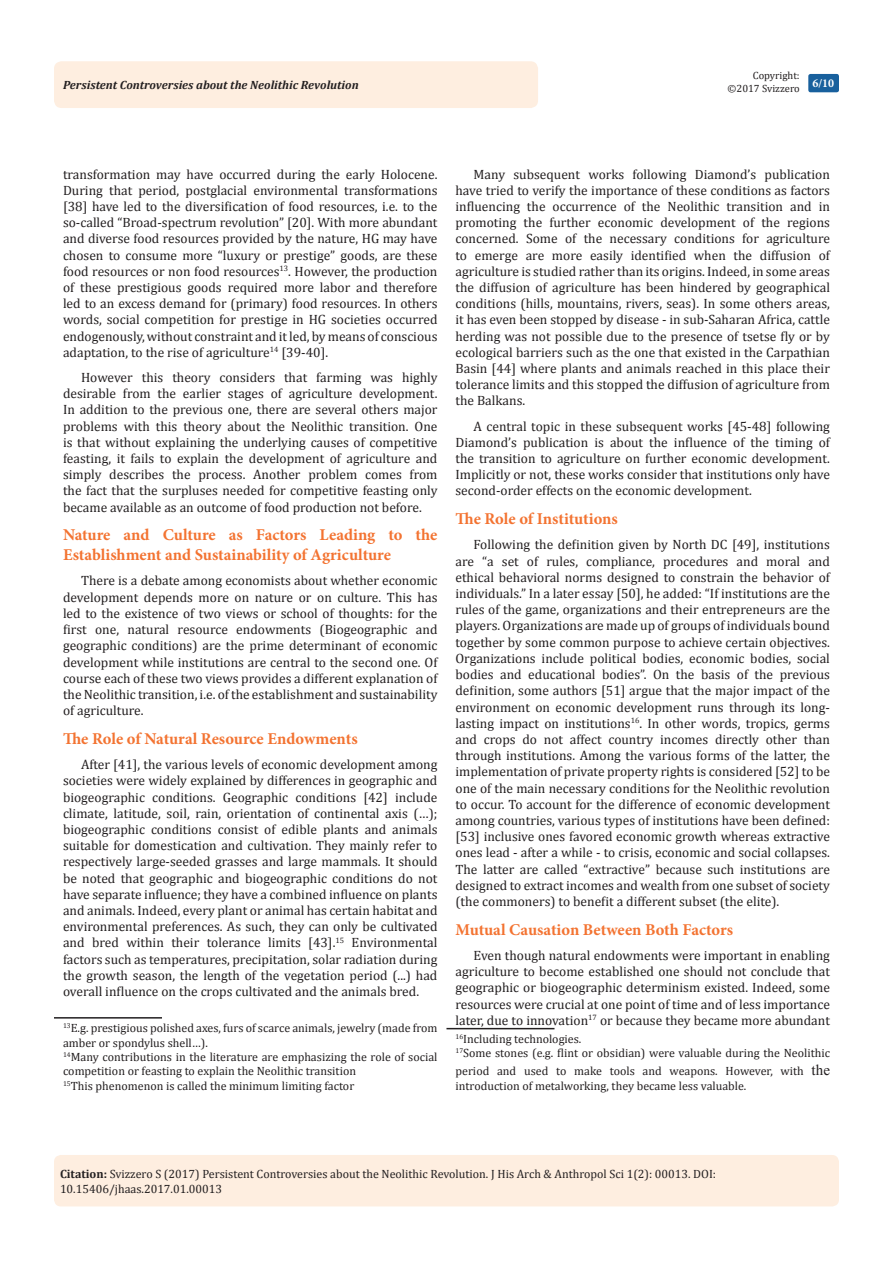
<style>
.page{position:relative;width:893px;height:1263px;background:#fff}
.page>*{position:absolute;margin:0;border:0;box-sizing:border-box;transform-origin:0 0}
.List_Paragraph{font:700 16.5px/19.8px "Minion Pro";letter-spacing:-.005em;color:#f37331}
.t1{font:13.5px/16.2px "Cambria";color:#231f20;text-align:justify}
.t2{font:12px/14.4px "Cambria";color:#231f20}
.t3{font:italic 700 12px "Cambria";color:#231f20}
.t4{font:700 12px "Minion Pro";color:#fff}
.t5{font:10.5px/12.6px "Cambria";color:#231f20;text-align:right}
.s1{font-family:"Times New Roman";font-size:15px}
.s2{font-weight:700}
</style>
<div class="page">
<div style="left:54px;top:1155px;width:785px;height:51px;background:#feeee0;border-radius:7px"></div>
<div style="left:54px;top:61px;width:484px;height:47px;background:#feeee0;border-radius:8px"></div>
<div style="left:808px;top:74px;width:31px;height:18px;background:#18609d;border-radius:2px"></div>
<hr style="left:54px;top:1017px;width:108px;height:1px;background:#231f20">
<hr style="left:446px;top:1028px;width:108px;height:1px;background:#231f20">
<p class="t5" style="left:728px;top:69px;width:74px">Copyright: ©2017 Svizzero</p>
<p class="t3" style="left:63px;top:77px;width:297px">Persistent Controversies about the Neolithic Revolution</p>
<p class="t4" style="left:812px;top:75px;width:23px">6/10</p>
<p class="t1" style="left:63px;top:166px;width:376px">transformation may have occurred during the early Holocene.<br>During that period, postglacial environmental transformations [38] have led to the diversification of food resources, i.e. to the so-called “Broad-spectrum revolution” [20]. With more abundant and diverse food resources provided by the nature, HG may have chosen to consume more “luxury or prestige” goods, are these food resources or non food resources<sup>13</sup>. However, the production of these prestigious goods required more labor and therefore led to an excess demand for (primary) food resources. In others words, social competition for prestige in HG societies occurred endogenously, without constraint and it led, by means of conscious adaptation, to the rise of agriculture<sup>14</sup> [39-40].</p>
<p class="t1" style="left:63px;top:369px;width:376px;text-indent:18px">However this theory considers that farming was highly desirable from the earlier stages of agriculture development.<br>In addition to the previous one, there are several others major problems with this theory about the Neolithic transition. One is that without explaining the underlying causes of competitive feasting, it fails to explain the development of agriculture and simply describes the process. Another problem comes from the fact that the surpluses needed for competitive feasting only became available as an outcome of food production not before.</p>
<p class="List_Paragraph" style="left:63px;top:525px;width:376px">Nature and Culture as Factors Leading to the<br>Establishment and Sustainability of Agriculture</p>
<p class="t1" style="left:63px;top:573px;width:376px;text-indent:18px">There is a debate among economists about whether economic development depends more on nature or on culture. This has led to the existence of two views or school of thoughts: for the first one, natural resource endowments (Biogeographic and geographic conditions) are the prime determinant of economic development while institutions are central to the second one. Of course each of these two views provides a different explanation of the Neolithic transition, i.e. of the establishment and sustainability of agriculture.</p>
<p class="List_Paragraph" style="left:63px;top:728px;width:296px">The Role of Natural Resource Endowments</p>
<p class="t1" style="left:63px;top:756px;width:376px;text-indent:18px">After [41], the various levels of economic development among societies were widely explained by differences in geographic and biogeographic conditions. Geographic conditions [42] include climate, latitude, soil, rain, orientation of continental axis (…); biogeographic conditions consist of edible plants and animals suitable for domestication and cultivation. They mainly refer to respectively large-seeded grasses and large mammals. It should be noted that geographic and biogeographic conditions do not have separate influence; they have a combined influence on plants and animals. Indeed, every plant or animal has certain habitat and environmental preferences. As such, they can only be cultivated and bred within their tolerance limits [43].<sup>15</sup> Environmental factors such as temperatures, precipitation, solar radiation during the growth season, the length of the vegetation period (...) had overall influence on the crops cultivated and the animals bred.</p>
<p class="t2" style="left:63px;top:1021px;width:376px"><sup>13</sup>E.g. prestigious polished axes, furs of scarce animals, jewelry (made from amber or spondylus shell…).</p>
<p class="t2" style="left:63px;top:1050px;width:376px"><sup>14</sup>Many contributions in the literature are emphasizing the role of social competition or feasting to explain the Neolithic transition</p>
<p class="t2" style="left:63px;top:1078px;width:293px"><sup>15</sup>This phenomenon is called the minimum limiting factor</p>
<p class="t1" style="left:455px;top:166px;width:376px;text-indent:18px">Many subsequent works following Diamond’s publication have tried to verify the importance of these conditions as factors influencing the occurrence of the Neolithic transition and in promoting the further economic development of the regions concerned. Some of the necessary conditions for agriculture to emerge are more easily identified when the diffusion of agriculture is studied rather than its origins. Indeed, in some areas the diffusion of agriculture has been hindered by geographical conditions (hills, mountains, rivers, seas). In some others areas, it has even been stopped by disease - in sub-Saharan Africa, cattle herding was not possible due to the presence of tsetse fly or by ecological barriers such as the one that existed in the Carpathian Basin [44] where plants and animals reached in this place their tolerance limits and this stopped the diffusion of agriculture from the Balkans.</p>
<p class="t1" style="left:455px;top:418px;width:376px;text-indent:18px">A central topic in these subsequent works [45-48] following Diamond’s publication is about the influence of the timing of the transition to agriculture on further economic development.<br>Implicitly or not, these works consider that institutions only have second-order effects on the economic development.</p>
<p class="List_Paragraph" style="left:455px;top:509px;width:164px">The Role of Institutions</p>
<p class="t1" style="left:455px;top:537px;width:376px;text-indent:18px">Following the definition given by North DC [49], institutions are “a set of rules, compliance, procedures and moral and ethical behavioral norms designed to constrain the behavior of individuals.” In a later essay [50], he added: “If institutions are the rules of the game, organizations and their entrepreneurs are the players. Organizations are made up of groups of individuals bound together by some common purpose to achieve certain objectives.<br>Organizations include political bodies, economic bodies, social bodies and educational bodies”. On the basis of the previous definition, some authors [51] argue that the major impact of the environment on economic development runs through its long&shy;lasting impact on institutions<sup>16</sup>. In other words, tropics, germs and crops do not affect country incomes directly other than through institutions. Among the various forms of the latter, the implementation of private property rights is considered [52] to be one of the main necessary conditions for the Neolithic revolution to occur. To account for the difference of economic development among countries, various types of institutions have been defined: [53] inclusive ones favored economic growth whereas extractive ones lead - after a while - to crisis, economic and social collapses.<br>The latter are called “extractive” because such institutions are designed to extract incomes and wealth from one subset of society (the commoners) to benefit a different subset (the elite).</p>
<p class="List_Paragraph" style="left:455px;top:919px;width:279px">Mutual Causation Between Both Factors</p>
<p class="t1" style="left:455px;top:947px;width:376px;text-indent:18px">Even though natural endowments were important in enabling agriculture to become established one should not conclude that geographic or biogeographic determinism existed. Indeed, some resources were crucial at one point of time and of less importance later, due to innovation<sup>17</sup> or because they became more abundant</p>
<p class="t2" style="left:455px;top:1032px;width:127px"><sup>16</sup>Including technologies.</p>
<p class="t2" style="left:455px;top:1044px;width:376px;line-height:18px"><sup>17</sup>Some stones (e.g. flint or obsidian) were valuable during the Neolithic period and used to make tools and weapons. However, with <span class="s1">the</span></p>
<p class="t2" style="left:455px;top:1078px;width:292px">introduction of metalworking, they became less valuable.</p>
<p class="t2" style="left:60px;top:1167px;width:658px"><span class="s2">Citation:</span> Svizzero S (2017) Persistent Controversies about the Neolithic Revolution. J His Arch &amp; Anthropol Sci 1(2): 00013. DOI:<br>10.15406/jhaas.2017.01.00013</p>
</div>
